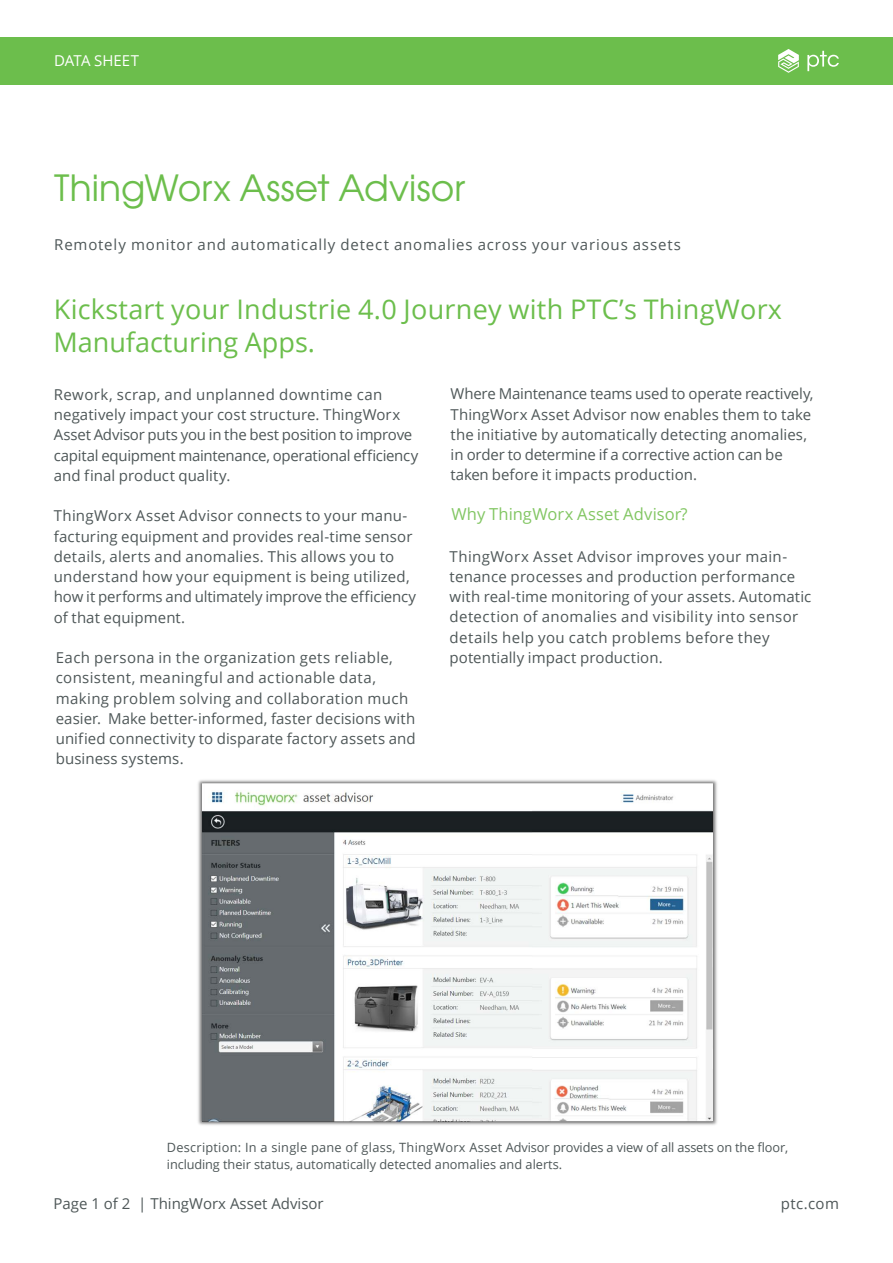
<style>
.page{position:relative;width:893px;height:1263px;background:#fff}
.page>*{position:absolute;margin:0;border:0;box-sizing:border-box;transform-origin:0 0}
._1__Headline{font:36px "Te X Gyre Adventor";color:#6cbe4c}
._3__Introduction{font:27px/33px "Open Sans";letter-spacing:.01em;color:#6cbe4c}
._3__Text_Subhead_1{font:16.5px "Open Sans";letter-spacing:.005em;color:#82c663}
._4__Text_Body{font:15px/20.2px "Open Sans";letter-spacing:.01em;color:#4e5758}
._2__Headline_Subhead{font:15px "Open Sans";letter-spacing:.055em;color:#4e5758}
.t1{font:15px "Open Sans";color:#fff}
._6__Caption{font:12.75px/16.5px "Open Sans";color:#4e5758}
</style>
<div class="page">
<img style="left:198px;top:780px;width:519px;height:345px">
<div style="left:0;top:37px;width:893px;height:48px;background:#6cbe4c"></div>
<svg style="left:778px;top:49px;width:21px;height:24px"></svg>
<svg style="left:807px;top:51px;width:32px;height:20px"></svg>
<p class="t1" style="left:54px;top:50px;width:87px">DATA SHEET</p>
<p class="_1__Headline" style="left:54px;top:159px;width:412px">ThingWorx Asset Advisor</p>
<p class="_2__Headline_Subhead" style="left:54px;top:235px;width:628px">Remotely monitor and automatically detect anomalies across your various assets</p>
<p class="_3__Introduction" style="left:53px;top:292px;width:730px">Kickstart your Industrie 4.0 Journey with PTC’s ThingWorx<br>Manufacturing Apps.</p>
<p class="_4__Text_Body" style="left:54px;top:384px;width:366px">Rework, scrap, and unplanned downtime can negatively impact your cost structure. ThingWorx Asset Advisor puts you in the best position to improve capital equipment maintenance, operational efficiency and final product quality.</p>
<p class="_4__Text_Body" style="left:54px;top:505px;width:364px">ThingWorx Asset Advisor connects to your manu&shy;facturing equipment and provides real-time sensor details, alerts and anomalies. This allows you to understand how your equipment is being utilized, how it performs and ultimately improve the efficiency of that equipment.</p>
<p class="_4__Text_Body" style="left:56px;top:647px;width:361px">Each persona in the organization gets reliable, consistent, meaningful and actionable data, making problem solving and collaboration much easier. Make better-informed, faster decisions with unified connectivity to disparate factory assets and business systems.</p>
<p class="_4__Text_Body" style="left:451px;top:383px;width:364px">Where Maintenance teams used to operate reactively, ThingWorx Asset Advisor now enables them to take the initiative by automatically detecting anomalies, in order to determine if a corrective action can be taken before it impacts production.</p>
<p class="_3__Text_Subhead_1" style="left:451px;top:503px;width:238px">Why ThingWorx Asset Advisor?</p>
<p class="_4__Text_Body" style="left:450px;top:546px;width:363px">ThingWorx Asset Advisor improves your main&shy;tenance processes and production performance with real-time monitoring of your assets. Automatic detection of anomalies and visibility into sensor details help you catch problems before they potentially impact production.</p>
<p class="_6__Caption" style="left:167px;top:1139px;width:623px">Description: In a single pane of glass, ThingWorx Asset Advisor provides a view of all assets on the floor, including their status, automatically detected anomalies and alerts.</p>
<p class="_4__Text_Body" style="left:53px;top:1193px;width:272px">Page 1 of 2 | ThingWorx Asset Advisor</p>
<p class="_4__Text_Body" style="left:781px;top:1193px;width:60px">ptc.com</p>
</div>
